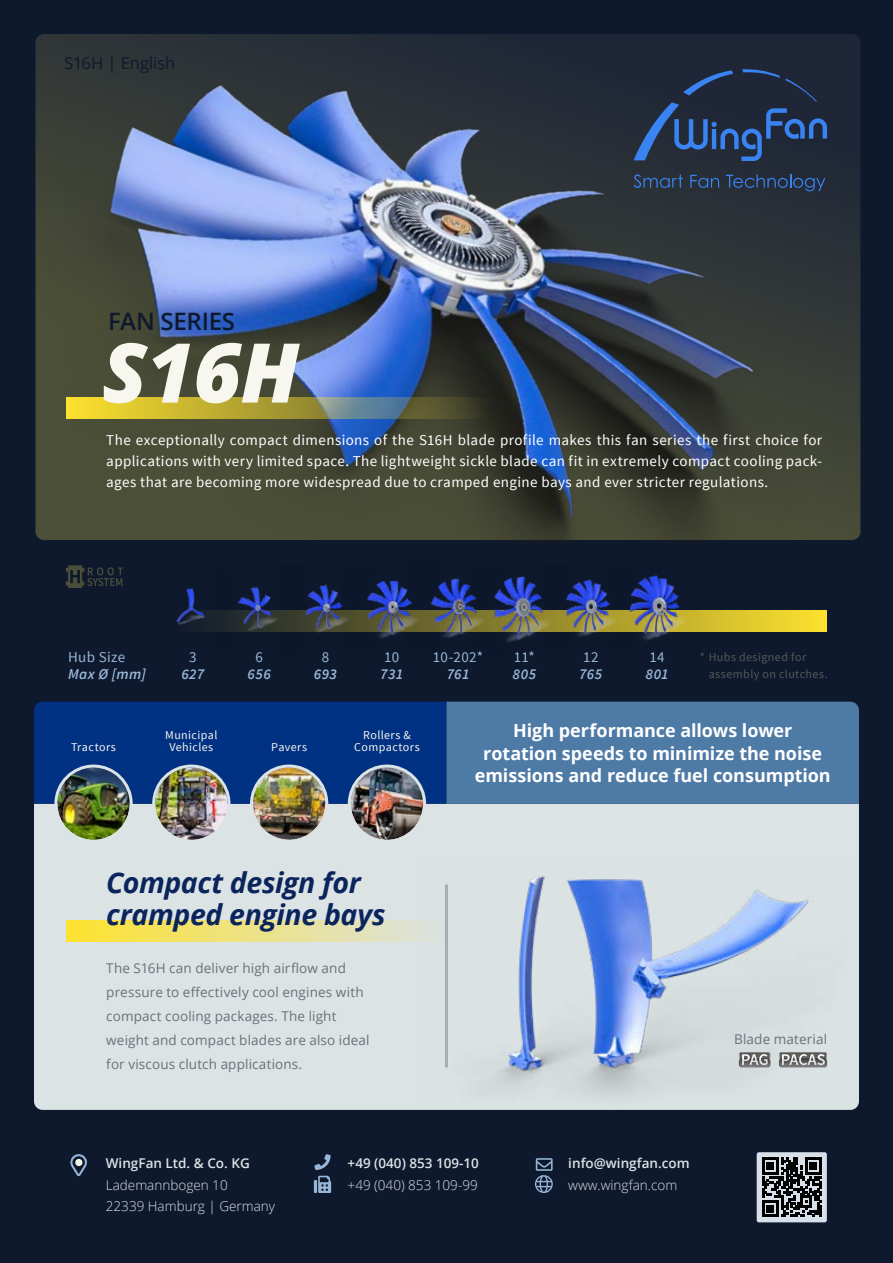
<style>
.page{position:relative;width:893px;height:1263px;background:#0e192e}
.page>*{position:absolute;margin:0;border:0;box-sizing:border-box;transform-origin:0 0}
.t1{font:italic 800 82.5px "Open Sans";color:#f7f7ef}
.t2{font:italic 700 28.5px/31.5px "Open Sans";letter-spacing:-.015em;color:#0b245c}
.Label{font:600 24px "Open Sans";letter-spacing:-.015em;color:#0e192e}
.t3{font:700 18px/22.5px "Open Sans";letter-spacing:-.005em;color:#fff;text-align:center}
.t4{font:16.5px "Open Sans";letter-spacing:-.005em;color:#0e192e}
.t5{font:15px/21px "Source Sans Pro";letter-spacing:.03em;color:#fff;text-align:justify}
.t6{font:italic 600 15px "Source Sans Pro";letter-spacing:.03em;color:#98b7d6}
.t7{font:15px "Source Sans Pro";letter-spacing:.02em;color:#98b7d6}
.t8{font:13.5px/24px "Open Sans";letter-spacing:.01em;color:#6c7079}
.t9{font:300 13.5px/21px "Open Sans";color:#dbe3e5}
.t10{font:600 13.5px "Open Sans";color:#dbe3e5}
.t11{font:12px/12px "Source Sans Pro";letter-spacing:.035em;color:#f7f7ef;text-align:center}
.t12{font:12px/16.5px "Source Sans Pro";letter-spacing:.035em;color:#575756}
</style>
<div class="page">
<div style="left:34px;top:840px;width:825px;height:270px;background:#dbe3e5"></div>
<svg style="left:702px;top:610px;width:125px;height:21px;background:#e6ce2d"></svg>
<img style="left:439px;top:578px;width:33px;height:60px">
<img style="left:176px;top:588px;width:36px;height:44px">
<img style="left:212px;top:587px;width:66px;height:45px">
<img style="left:278px;top:584px;width:65px;height:49px">
<img style="left:343px;top:580px;width:96px;height:59px">
<img style="left:472px;top:576px;width:72px;height:66px">
<img style="left:544px;top:579px;width:67px;height:58px">
<img style="left:611px;top:575px;width:91px;height:66px">
<img style="left:419px;top:860px;width:440px;height:250px">
<svg style="left:34px;top:702px;width:825px;height:138px;background:#5a789c"></svg>
<div style="left:348px;top:764px;width:78px;height:79px;border:3px solid #dbe3e5;border-radius:50%"></div>
<img style="left:35px;top:37px;width:824px;height:503px">
<svg style="left:66px;top:398px;width:425px;height:21px;background:#9b9643"></svg>
<div style="left:66px;top:921px;width:380px;height:21px;background:linear-gradient(to right,#fee22e,#dbe2e2)"></div>
<svg style="left:634px;top:69px;width:193px;height:92px"></svg>
<svg style="left:634px;top:174px;width:49px;height:14px"></svg>
<svg style="left:690px;top:175px;width:29px;height:13px"></svg>
<svg style="left:726px;top:174px;width:99px;height:17px;background:#283c5b"></svg>
<svg style="left:66px;top:565px;width:57px;height:23px"></svg>
<svg style="left:739px;top:1052px;width:31px;height:15px"></svg>
<svg style="left:779px;top:1052px;width:48px;height:15px"></svg>
<svg style="left:70px;top:1154px;width:17px;height:22px"></svg>
<div style="left:75px;top:1159px;width:7px;height:7px;background:#f7f7ef;border-radius:50%"></div>
<svg style="left:314px;top:1154px;width:17px;height:16px"></svg>
<svg style="left:535px;top:1158px;width:18px;height:35px"></svg>
<svg style="left:314px;top:1176px;width:17px;height:17px"></svg>
<div style="left:757px;top:1152px;width:70px;height:70px;background:#d8e0e9;border-radius:2px"></div>
<svg style="left:762px;top:1157px;width:60px;height:60px"></svg>
<p class="t4" style="left:65px;top:52px;width:112px">S16H | English</p>
<p class="Label" style="left:108px;top:305px;width:128px">FAN SERIES</p>
<p class="t1" style="left:102px;top:310px;width:199px">S16H</p>
<p class="t5" style="left:106px;top:430px;width:717px">The exceptionally compact dimensions of the S16H blade profile makes this fan series the first choice for applications with very limited space. The lightweight sickle blade can fit in extremely compact cooling pack&shy;ages that are becoming more widespread due to cramped engine bays and ever stricter regulations.</p>
<p class="t7" style="left:68px;top:648px;width:59px">Hub Size</p>
<p class="t7" style="left:189px;top:648px;width:9px">3</p>
<p class="t7" style="left:255px;top:648px;width:9px">6</p>
<p class="t7" style="left:322px;top:648px;width:9px">8</p>
<p class="t7" style="left:384px;top:648px;width:17px">10</p>
<p class="t7" style="left:433px;top:648px;width:52px">10-202*</p>
<p class="t7" style="left:514px;top:648px;width:23px">11*</p>
<p class="t7" style="left:583px;top:648px;width:17px">12</p>
<p class="t7" style="left:650px;top:648px;width:16px">14</p>
<p class="t6" style="left:68px;top:664px;width:79px">Max Ø [mm]</p>
<p class="t6" style="left:181px;top:664px;width:24px">627</p>
<p class="t6" style="left:247px;top:664px;width:25px">656</p>
<p class="t6" style="left:314px;top:664px;width:25px">693</p>
<p class="t6" style="left:380px;top:664px;width:25px">731</p>
<p class="t6" style="left:447px;top:664px;width:24px">761</p>
<p class="t6" style="left:513px;top:664px;width:25px">805</p>
<p class="t6" style="left:579px;top:664px;width:25px">765</p>
<p class="t6" style="left:646px;top:664px;width:25px">801</p>
<p class="t12" style="left:709px;top:649px;width:120px;text-indent:-9px">* Hubs designed for assembly on clutches.</p>
<p class="t11" style="left:71px;top:741px;width:46px">Tractors</p>
<p class="t11" style="left:165px;top:729px;width:54px">Municipal<br>Vehicles</p>
<p class="t11" style="left:271px;top:741px;width:37px">Pavers</p>
<p class="t11" style="left:354px;top:729px;width:67px">Rollers &amp;<br>Compactors</p>
<p class="t2" style="left:106px;top:866px;width:281px">Compact design for cramped engine bays</p>
<p class="t8" style="left:106px;top:955px;width:265px">The S16H can deliver high airflow and pressure to effectively cool engines with compact cooling packages. The light weight and compact blades are also ideal for viscous clutch applications.</p>
<p class="t3" style="left:475px;top:719px;width:358px">High performance allows lower rotation speeds to minimize the noise emissions and reduce fuel consumption</p>
<p class="t8" style="left:734px;top:1027px;width:94px">Blade material</p>
<p class="t10" style="left:568px;top:1154px;width:123px">info@wingfan.com</p>
<p class="t10" style="left:106px;top:1154px;width:145px">WingFan Ltd. &amp; Co. KG</p>
<p class="t10" style="left:348px;top:1154px;width:133px">+49 (040) 853 109-10</p>
<p class="t9" style="left:106px;top:1174px;width:171px">Lademannbogen 10<br>22339 Hamburg | Germany</p>
<p class="t9" style="left:348px;top:1174px;width:132px">+49 (040) 853 109-99</p>
<p class="t9" style="left:568px;top:1174px;width:110px">www.wingfan.com</p>
</div>
